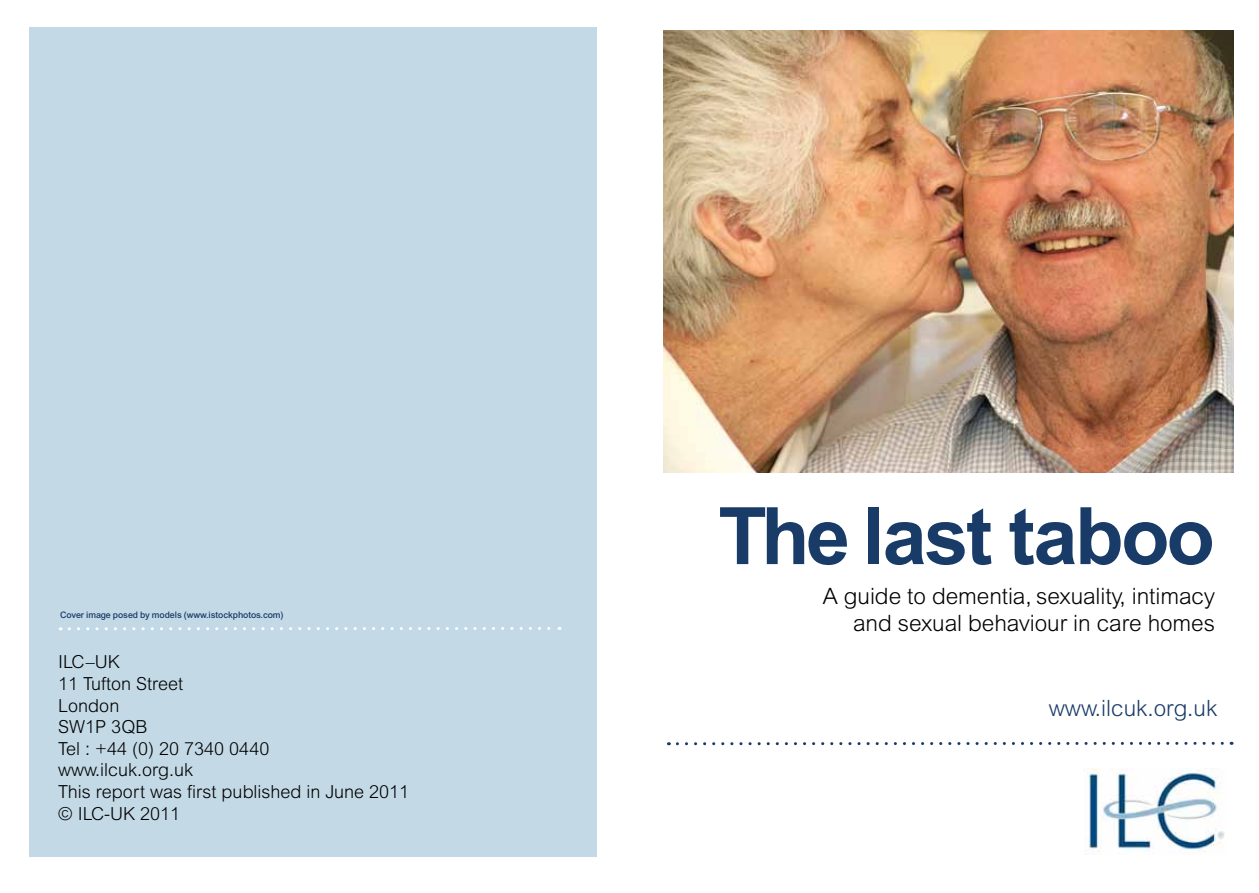
<style>
.page{position:relative;width:1259px;height:893px;background:#fff}
.page>*{position:absolute;margin:0;border:0;box-sizing:border-box;transform-origin:0 0}
.t1{font:700 79.35px "Arial";letter-spacing:-.03em;color:#193b67}
.t2{font:300 22.65px/27.2px "Arial";letter-spacing:-.005em;color:#000;text-align:right}
.t3{font:300 22.5px "Arial";color:#193b67}
.t4{font:300 18px/21.6px "Arial";color:#000}
.t5{font:500 9px "Arial";letter-spacing:-.005em;color:#193b67}
</style>
<div class="page">
<img style="left:663px;top:30px;width:570px;height:443px">
<img style="left:1084px;top:768px;width:140px;height:86px">
<div style="left:30px;top:28px;width:567px;height:829px;background:#c3dae6"></div>
<svg style="left:677px;top:742px;width:555px;height:3px"></svg>
<svg style="left:69px;top:627px;width:491px;height:3px"></svg>
<p class="t5" style="left:60px;top:610px;width:225px">Cover image posed by models (www.istockphotos.com)</p>
<p class="t4" style="left:58px;top:651px;width:352px">ILC–UK<br>11 Tufton Street<br>London<br>SW1P 3QB<br>Tel : +44 (0) 20 7340 0440<br>www.ilcuk.org.uk<br>This report was first published in June 2011 © ILC-UK 2011</p>
<h1 class="t1" style="left:718px;top:490px;width:498px">The last taboo</h1>
<p class="t2" style="left:823px;top:582px;width:394px">A guide to dementia, sexuality, intimacy and sexual behaviour in care homes</p>
<p class="t3" style="left:1048px;top:696px;width:170px">www.ilcuk.org.uk</p>
</div>
